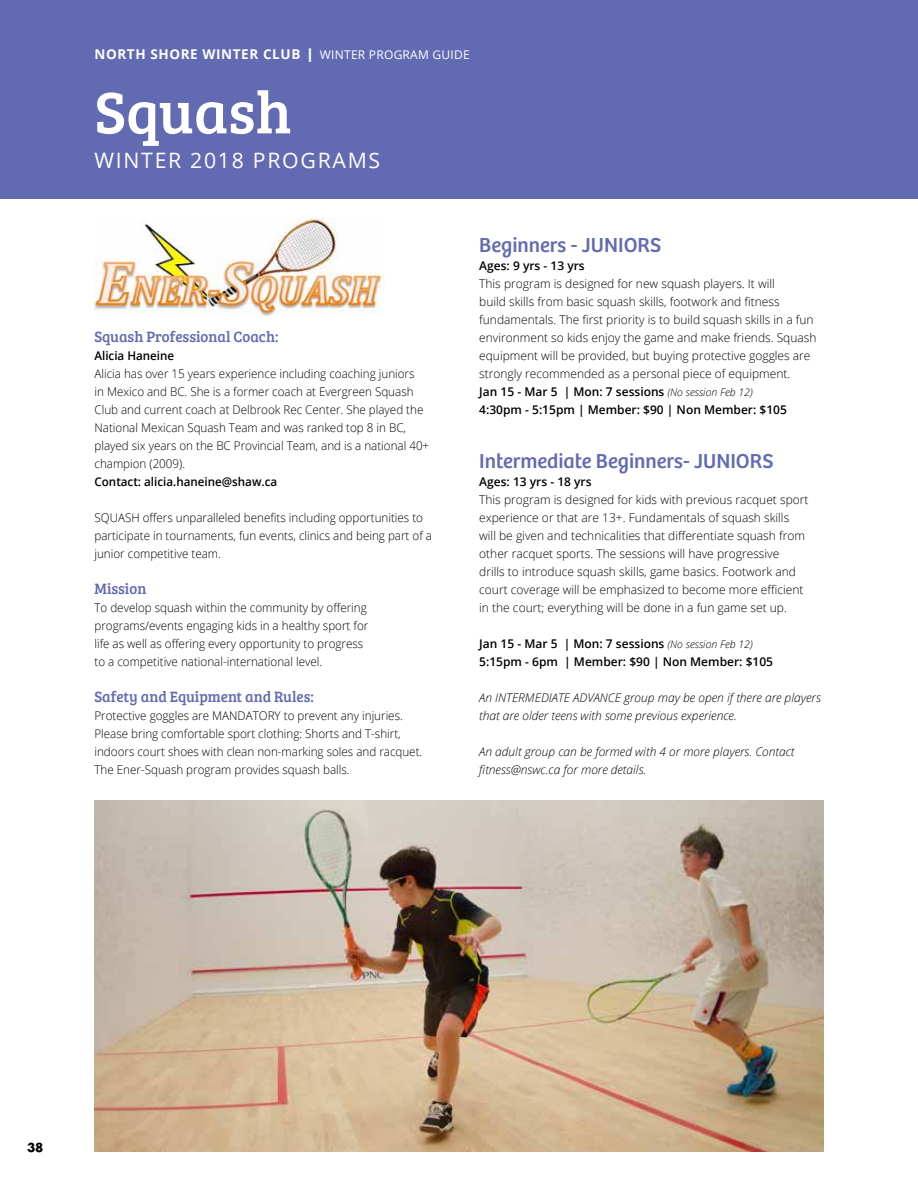
<style>
.page{position:relative;width:918px;height:1188px;background:#fff}
.page>*{position:absolute;margin:0;border:0;box-sizing:border-box;transform-origin:0 0}
.t1{font:60.45px "Bree Serif";color:#fff}
.t2{font:21.3px "Open Sans";letter-spacing:.08em;color:#fff}
.t3{font:21px "Bree";color:#626bb1}
.t4{font:15.45px "Bree Serif";color:#626bb1}
.t5{font:700 13.5px "Open Sans";letter-spacing:.045em;color:#fff}
.t6{font:300 12px/18px "Open Sans";color:#000}
.t7{font:italic 300 12px/18px "Open Sans";color:#000}
.t8{font:600 12px/18px "Open Sans";color:#000}
.t9{font:700 12px "Futura Std";color:#000}
.s1{font-family:"Futura Std"}
.s2{font-weight:400;font-size:12px}
.s3{font-weight:600}
.s4{font-style:italic;font-size:10.5px}
.s5{font-weight:300;font-style:italic;font-size:10.5px}
</style>
<div class="page">
<div style="left:0;top:0;width:918px;height:199px;background:#626bb1"></div>
<img style="left:94px;top:218px;width:290px;height:97px">
<img style="left:94px;top:801px;width:730px;height:351px">
<p class="t5" style="left:94px;top:44px;width:377px">NORTH SHORE WINTER CLUB <span class="s1">|</span> <span class="s2">WINTER PROGRAM GUIDE</span></p>
<h1 class="t1" style="left:94px;top:68px;width:199px">Squash</h1>
<h2 class="t2" style="left:94px;top:146px;width:287px">WINTER 2018 PROGRAMS</h2>
<p class="t4" style="left:94px;top:325px;width:185px">Squash Professional Coach:</p>
<p class="t8" style="left:94px;top:346px;width:81px">Alicia Haneine</p>
<p class="t6" style="left:94px;top:364px;width:336px">Alicia has over 15 years experience including coaching juniors<br>in Mexico and BC. She is a former coach at Evergreen Squash Club and current coach at Delbrook Rec Center. She played the National Mexican Squash Team and was ranked top 8 in BC, played six years on the BC Provincial Team, and is a national 40+ champion (2009).</p>
<p class="t8" style="left:94px;top:472px;width:184px">Contact: alicia.haneine@shaw.ca</p>
<p class="t6" style="left:94px;top:508px;width:339px">SQUASH offers unparalleled benefits including opportunities to participate in tournaments, fun events, clinics and being part of a junior competitive team.</p>
<p class="t4" style="left:94px;top:577px;width:53px">Mission</p>
<p class="t6" style="left:94px;top:598px;width:275px">To develop squash within the community by offering programs/events engaging kids in a healthy sport for life as well as offering every opportunity to progress to a competitive national-international level.</p>
<p class="t4" style="left:94px;top:685px;width:221px">Safety and Equipment and Rules:</p>
<p class="t6" style="left:94px;top:706px;width:329px">Protective goggles are MANDATORY to prevent any injuries.<br>Please bring comfortable sport clothing: Shorts and T-shirt, indoors court shoes with clean non-marking soles and racquet.<br>The Ener-Squash program provides squash balls.</p>
<h3 class="t3" style="left:479px;top:233px;width:184px">Beginners - JUNIORS</h3>
<p class="t8" style="left:479px;top:256px;width:107px">Ages: 9 yrs - 13 yrs</p>
<p class="t6" style="left:479px;top:274px;width:339px">This program is designed for new squash players. It will<br>build skills from basic squash skills, footwork and fitness fundamentals. The first priority is to build squash skills in a fun environment so kids enjoy the game and make friends. Squash equipment will be provided, but buying protective goggles are strongly recommended as a personal piece of equipment.<br><span class="s3">Jan 15 - Mar 5 | Mon: 7 sessions</span> <span class="s4">(No session Feb 12)<br></span><span class="s3">4:30pm - 5:15pm | Member: $90 | Non Member: $105</span></p>
<h3 class="t3" style="left:479px;top:449px;width:296px">Intermediate Beginners- JUNIORS</h3>
<p class="t8" style="left:479px;top:472px;width:114px">Ages: 13 yrs - 18 yrs</p>
<p class="t6" style="left:479px;top:490px;width:331px">This program is designed for kids with previous racquet sport experience or that are 13+. Fundamentals of squash skills will be given and technicalities that differentiate squash from other racquet sports. The sessions will have progressive<br>drills to introduce squash skills, game basics. Footwork and court coverage will be emphasized to become more efficient in the court; everything will be done in a fun game set up.</p>
<p class="t8" style="left:479px;top:634px;width:295px">Jan 15 - Mar 5 | Mon: 7 sessions <span class="s5">(No session Feb 12)<br></span>5:15pm - 6pm | Member: $90 | Non Member: $105</p>
<p class="t7" style="left:479px;top:688px;width:343px">An INTERMEDIATE ADVANCE group may be open if there are players that are older teens with some previous experience.</p>
<p class="t7" style="left:479px;top:742px;width:317px">An adult group can be formed with 4 or more players. Contact fitness@nswc.ca for more details.</p>
<p class="t9" style="left:27px;top:1140px;width:18px">38</p>
</div>
